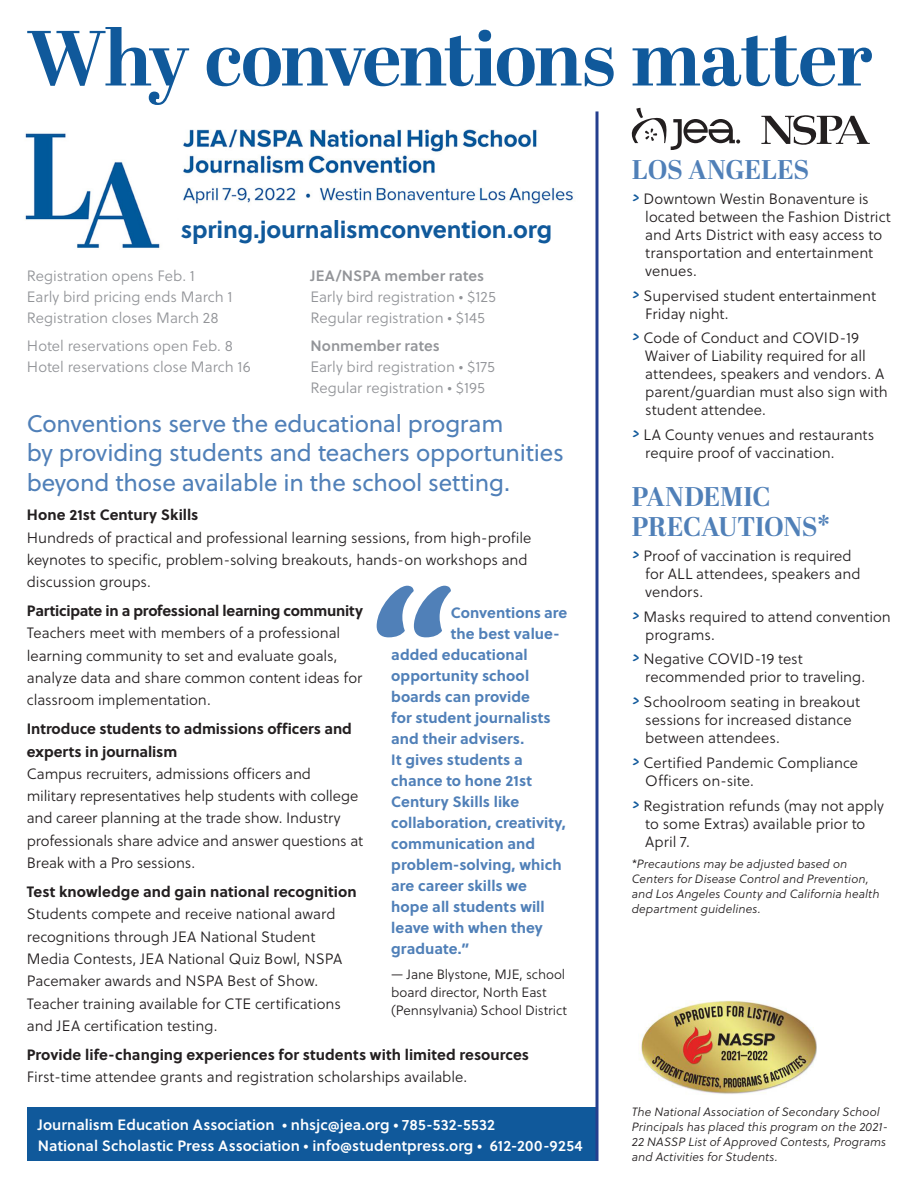
<style>
.page{position:relative;width:918px;height:1188px;background:#fff}
.page>*{position:absolute;margin:0;border:0;box-sizing:border-box;transform-origin:0 0}
.t1{font:700 78px "Abril Display";letter-spacing:-.02em;color:#10599b}
.t2{font:700 27px/30px "Abril Display";letter-spacing:-.005em;color:#5080b8}
.t3{font:24px/29.8px "Soleil";letter-spacing:-.01em;color:#5080b8}
.t4{font:700 24px "Soleil";letter-spacing:-.005em;color:#10599b}
.t5{font:15px/18px "Soleil Lt";letter-spacing:-.005em;color:#231f20}
.t6{font:700 15px "Soleil";letter-spacing:.005em;color:#5080b8}
.t7{font:15px/21px "Soleil Lt";color:#929498}
.t8{font:15px "Soleil Sb";letter-spacing:.005em;color:#fff}
.t9{font:700 15px/22.4px "Soleil";letter-spacing:.005em;color:#231f20}
.t10{font:13.5px/18px "Soleil Lt";letter-spacing:-.005em;color:#231f20}
.t11{font:italic 12px/15px "Soleil Lt";letter-spacing:.005em;color:#231f20}
.s1{font-family:"Soleil Sb"}
.s2{font-family:"Soleil";font-weight:700}
.s3{font-family:"Soleil Lt";font-weight:400}
</style>
<div class="page">
<img style="left:25px;top:133px;width:135px;height:115px">
<img style="left:641px;top:1000px;width:176px;height:94px">
<svg style="left:377px;top:586px;width:74px;height:51px"></svg>
<svg style="left:632px;top:108px;width:108px;height:42px"></svg>
<div style="left:27px;top:1107px;width:571px;height:54px;background:#10599b"></div>
<svg style="left:761px;top:115px;width:109px;height:30px"></svg>
<img style="left:183px;top:111px;width:416px;height:143px">
<hr style="left:596px;top:111px;width:2px;height:1050px;background:#253f8e">
<p class="t1" style="left:27px;top:4px;width:847px">Why conventions matter</p>
<p class="t4" style="left:181px;top:211px;width:373px">spring.journalismconvention.org</p>
<p class="t7" style="left:27px;top:265px;width:207px">Registration opens Feb. 1<br>Early bird pricing ends March 1<br>Registration closes March 28</p>
<p class="t7" style="left:27px;top:335px;width:226px">Hotel reservations open Feb. 8<br>Hotel reservations close March 16</p>
<p class="t7" style="left:310px;top:265px;width:187px"><span class="s1">JEA/NSPA member rates<br></span>Early bird registration • $125<br>Regular registration • $145</p>
<p class="t7" style="left:310px;top:335px;width:186px"><span class="s1">Nonmember rates<br></span>Early bird registration • $175<br>Regular registration • $195</p>
<p class="t3" style="left:27px;top:408px;width:539px">Conventions serve the educational program<br>by providing students and teachers opportunities beyond those available in the school setting.</p>
<p class="t5" style="left:27px;top:504px;width:506px;line-height:22.4px"><span class="s2">Hone 21st Century Skills<br></span>Hundreds of practical and professional learning sessions, from high-profile keynotes to specific, problem-solving breakouts, hands-on workshops and discussion groups.</p>
<p class="t5" style="left:27px;top:600px;width:338px;line-height:22.4px"><span class="s2">Participate in a professional learning community </span>Teachers meet with members of a professional learning community to set and evaluate goals, analyze data and share common content ideas for classroom implementation.</p>
<p class="t5" style="left:27px;top:718px;width:338px;line-height:22.4px"><span class="s2">Introduce students to admissions officers and experts in journalism<br></span>Campus recruiters, admissions officers and military representatives help students with college and career planning at the trade show. Industry professionals share advice and answer questions at Break with a Pro sessions.</p>
<p class="t5" style="left:27px;top:881px;width:332px;line-height:22.4px"><span class="s2">Test knowledge and gain national recognition </span>Students compete and receive national award recognitions through JEA National Student Media Contests, JEA National Quiz Bowl, NSPA Pacemaker awards and NSPA Best of Show.<br>Teacher training available for CTE certifications and JEA certification testing.</p>
<p class="t9" style="left:27px;top:1043px;width:504px">Provide life-changing experiences for students with limited resources<br><span class="s3">First-time attendee grants and registration scholarships available.</span></p>
<p class="t6" style="left:451px;top:601px;width:118px">Conventions are</p>
<p class="t6" style="left:451px;top:622px;width:111px">the best value-</p>
<p class="t6" style="left:391px;top:643px;width:138px">added educational</p>
<p class="t6" style="left:391px;top:664px;width:139px">opportunity school</p>
<p class="t6" style="left:391px;top:685px;width:140px">boards can provide</p>
<p class="t6" style="left:391px;top:706px;width:161px">for student journalists</p>
<p class="t6" style="left:391px;top:727px;width:134px">and their advisers.</p>
<p class="t6" style="left:391px;top:748px;width:133px">It gives students a</p>
<p class="t6" style="left:391px;top:769px;width:142px">chance to hone 21st</p>
<p class="t6" style="left:391px;top:790px;width:129px">Century Skills like</p>
<p class="t6" style="left:391px;top:811px;width:176px">collaboration, creativity,</p>
<p class="t6" style="left:391px;top:832px;width:146px">communication and</p>
<p class="t6" style="left:391px;top:853px;width:172px">problem-solving, which</p>
<p class="t6" style="left:391px;top:874px;width:137px">are career skills we</p>
<p class="t6" style="left:391px;top:895px;width:155px">hope all students will</p>
<p class="t6" style="left:391px;top:916px;width:153px">leave with when they</p>
<p class="t6" style="left:391px;top:937px;width:80px">graduate.”</p>
<p class="t10" style="left:391px;top:965px;width:177px">— Jane Blystone, MJE, school board director, North East (Pennsylvania) School District</p>
<p class="t8" style="left:38px;top:1113px;width:459px">Journalism Education Association • nhsjc@jea.org • 785-532-5532</p>
<p class="t8" style="left:38px;top:1134px;width:546px">National Scholastic Press Association • info@studentpress.org • 612-200-9254</p>
<p class="t2" style="left:632px;top:156px;width:179px">LOS ANGELES</p>
<p class="t5" style="left:645px;top:189px;width:247px;text-indent:-14px"><sup>›</sup> Downtown Westin Bonaventure is located between the Fashion District and Arts District with easy access to transportation and entertainment venues.</p>
<p class="t5" style="left:645px;top:286px;width:232px;text-indent:-14px"><sup>›</sup> Supervised student entertainment<br>Friday night.</p>
<p class="t5" style="left:645px;top:329px;width:244px;text-indent:-14px"><sup>›</sup> Code of Conduct and COVID-19<br>Waiver of Liability required for all attendees, speakers and vendors. A parent/guardian must also sign with student attendee.</p>
<p class="t5" style="left:645px;top:426px;width:231px;text-indent:-14px"><sup>›</sup> LA County venues and restaurants require proof of vaccination.</p>
<p class="t2" style="left:632px;top:483px;width:200px">PANDEMIC<br>PRECAUTIONS*</p>
<p class="t5" style="left:645px;top:546px;width:217px;text-indent:-14px"><sup>›</sup> Proof of vaccination is required for ALL attendees, speakers and vendors.</p>
<p class="t5" style="left:645px;top:607px;width:247px;text-indent:-14px"><sup>›</sup> Masks required to attend convention programs.</p>
<p class="t5" style="left:645px;top:650px;width:221px;text-indent:-14px"><sup>›</sup> Negative COVID-19 test recommended prior to traveling.</p>
<p class="t5" style="left:645px;top:693px;width:216px;text-indent:-14px"><sup>›</sup> Schoolroom seating in breakout sessions for increased distance between attendees.</p>
<p class="t5" style="left:645px;top:753px;width:214px;text-indent:-14px"><sup>›</sup> Certified Pandemic Compliance<br>Officers on-site.</p>
<p class="t5" style="left:645px;top:796px;width:240px;text-indent:-14px"><sup>›</sup> Registration refunds (may not apply to some Extras) available prior to<br>April 7.</p>
<p class="t11" style="left:632px;top:856px;width:249px">*Precautions may be adjusted based on Centers for Disease Control and Prevention, and Los Angeles County and California health department guidelines.</p>
<p class="t11" style="left:632px;top:1104px;width:258px">The National Association of Secondary School Principals has placed this program on the 2021- 22 NASSP List of Approved Contests, Programs and Activities for Students.</p>
</div>
